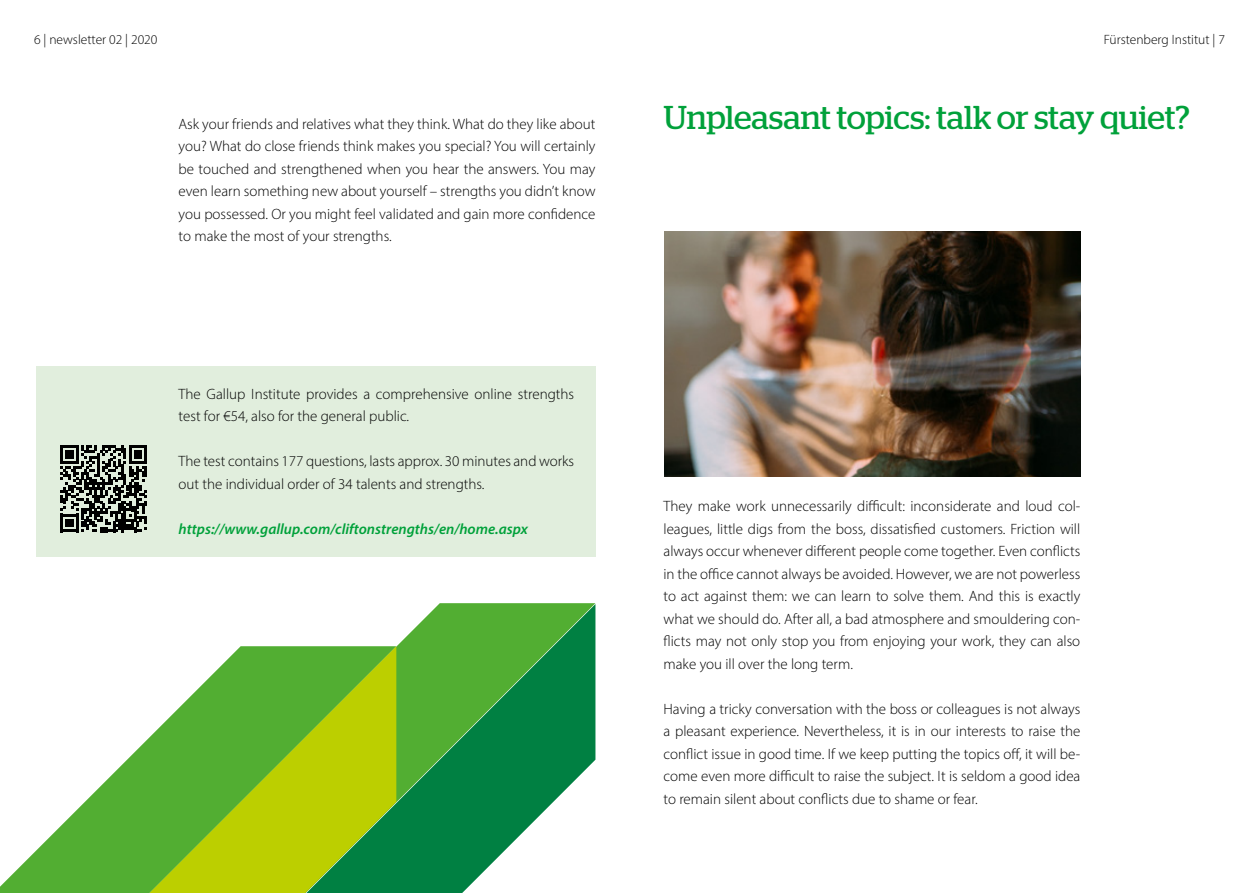
<style>
.page{position:relative;width:1259px;height:893px;background:#fff}
.page>*{position:absolute;margin:0;border:0;box-sizing:border-box;transform-origin:0 0}
.t1{font:33px "Stag";letter-spacing:-.005em;color:#00a13a}
.t2{font:300 15px/22.5px "Myriad Pro";color:#000;text-align:justify}
.t3{font:italic 600 15px "Myriad Pro";color:#00a13a}
.t4{font:300 13.5px "Myriad Pro";color:#000}
</style>
<div class="page">
<div style="left:36px;top:366px;width:560px;height:190px;background:#e1eedd"></div>
<svg style="left:60px;top:445px;width:87px;height:87px"></svg>
<svg style="left:0;top:738px;width:149px;height:155px;fill:#52ae32"></svg>
<svg style="left:396px;top:604px;width:199px;height:289px"></svg>
<svg style="left:149px;top:646px;width:247px;height:247px;background:#86be2c"></svg>
<img style="left:664px;top:232px;width:416px;height:244px">
<p class="t4" style="left:34px;top:32px;width:125px">6 | newsletter 02 | 2020</p>
<p class="t4" style="left:1103px;top:32px;width:123px">Fürstenberg Institut | 7</p>
<p class="t2" style="left:179px;top:112px;width:418px">Ask your friends and relatives what they think. What do they like about you? What do close friends think makes you special? You will certainly be touched and strengthened when you hear the answers. You may even learn something new about yourself – strengths you didn’t know you possessed. Or you might feel validated and gain more confidence to make the most of your strengths.</p>
<p class="t2" style="left:179px;top:382px;width:397px">The Gallup Institute provides a comprehensive online strengths test for €54, also for the general public.</p>
<p class="t2" style="left:179px;top:450px;width:397px">The test contains 177 questions, lasts approx. 30 minutes and works out the individual order of 34 talents and strengths.</p>
<p class="t3" style="left:179px;top:519px;width:351px">https://www.gallup.com/cliftonstrengths/en/home.aspx</p>
<h1 class="t1" style="left:663px;top:98px;width:528px">Unpleasant topics: talk or stay quiet?</h1>
<p class="t2" style="left:663px;top:495px;width:418px">They make work unnecessarily difficult: inconsiderate and loud col&shy;leagues, little digs from the boss, dissatisfied customers. Friction will always occur whenever different people come together. Even conflicts in the office cannot always be avoided. However, we are not powerless to act against them: we can learn to solve them. And this is exactly what we should do. After all, a bad atmosphere and smouldering con&shy;flicts may not only stop you from enjoying your work, they can also make you ill over the long term.</p>
<p class="t2" style="left:663px;top:697px;width:418px">Having a tricky conversation with the boss or colleagues is not always a pleasant experience. Nevertheless, it is in our interests to raise the conflict issue in good time. If we keep putting the topics off, it will be&shy;come even more difficult to raise the subject. It is seldom a good idea to remain silent about conflicts due to shame or fear.</p>
</div>
